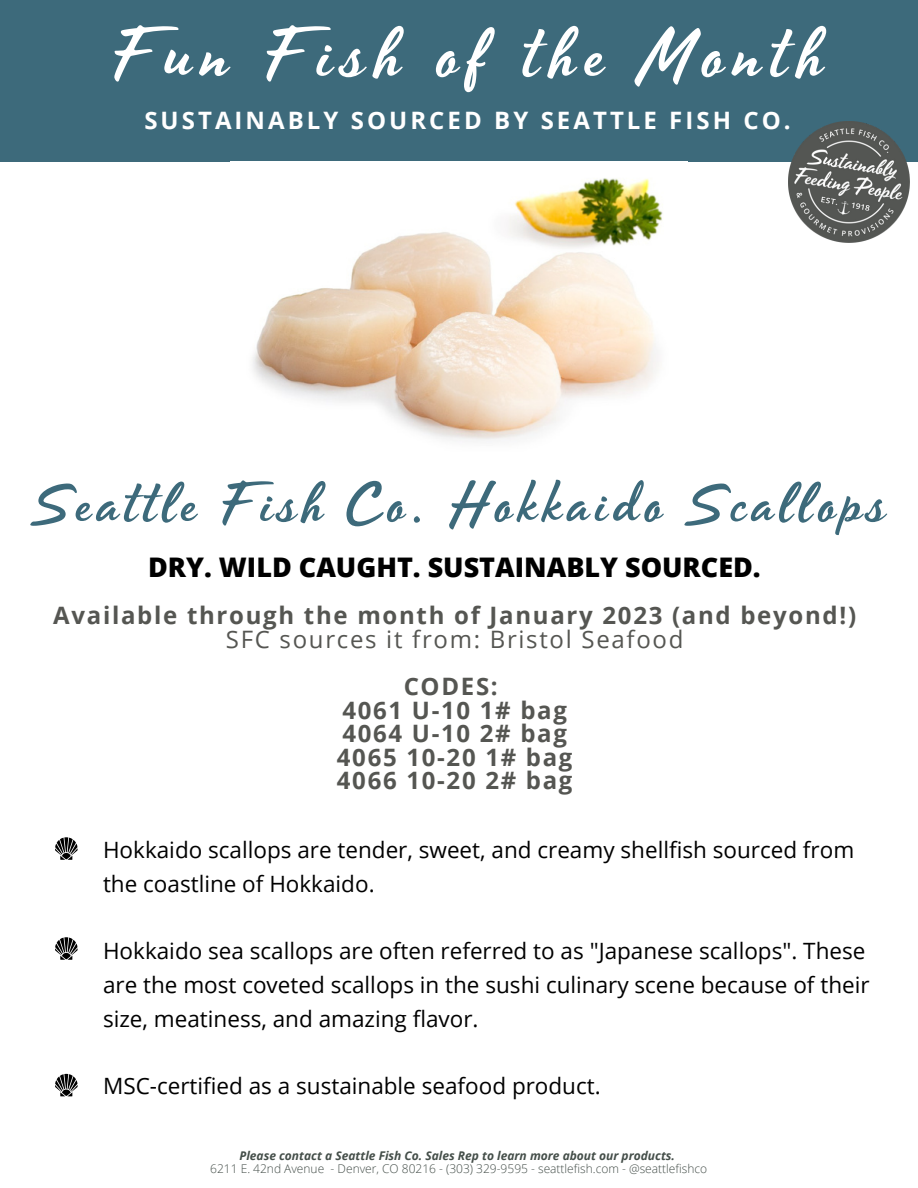
<style>
.page{position:relative;width:918px;height:1188px;background:#fff}
.page>*{position:absolute;margin:0;border:0;box-sizing:border-box;transform-origin:0 0}
.t1{font:75px "Timeout";letter-spacing:.125em;color:#fff}
.t2{font:60px "Timeout";letter-spacing:.09em;color:#3d6a7b}
.t3{font:800 27px "Open Sans";color:#000}
.t4{font:700 24px/23.7px "Open Sans";letter-spacing:.07em;color:#555652;text-align:center}
.t5{font:700 24px "Open Sans";letter-spacing:.13em;color:#fff}
.t6{font:24px "Open Sans";letter-spacing:.07em;color:#555652}
.t7{font:22.5px/33.8px "Open Sans";color:#000}
.t8{font:300 12px "Open Sans";color:#444e49}
.t9{font:italic 700 12px "Open Sans";color:#444e49}
</style>
<div class="page">
<div style="left:0;top:0;width:918px;height:161px;background:#3d6a7b"></div>
<img style="left:788px;top:121px;width:122px;height:122px">
<img style="left:252px;top:178px;width:411px;height:264px">
<svg style="left:55px;top:837px;width:23px;height:23px"></svg>
<svg style="left:55px;top:937px;width:23px;height:23px"></svg>
<svg style="left:55px;top:1074px;width:23px;height:22px"></svg>
<h1 class="t1" style="left:112px;top:7px;width:713px">Fun Fish of the Month</h1>
<p class="t5" style="left:144px;top:103px;width:648px">SUSTAINABLY SOURCED BY SEATTLE FISH CO.</p>
<h2 class="t2" style="left:32px;top:466px;width:855px">Seattle Fish Co. Hokkaido Scallops</h2>
<p class="t3" style="left:148px;top:548px;width:614px">DRY. WILD CAUGHT. SUSTAINABLY SOURCED.</p>
<p class="t4" style="left:53px;top:603px;width:804px">Available through the month of January 2023 (and beyond!)</p>
<p class="t6" style="left:226px;top:622px;width:459px">SFC sources it from: Bristol Seafood</p>
<p class="t4" style="left:337px;top:674px;width:237px">CODES:<br>4061 U-10 1# bag<br>4064 U-10 2# bag<br>4065 10-20 1# bag<br>4066 10-20 2# bag</p>
<p class="t7" style="left:103px;top:833px;width:753px">Hokkaido scallops are tender, sweet, and creamy shellfish sourced from the coastline of Hokkaido.</p>
<p class="t7" style="left:103px;top:934px;width:768px">Hokkaido sea scallops are often referred to as "Japanese scallops". These are the most coveted scallops in the sushi culinary scene because of their size, meatiness, and amazing flavor.</p>
<p class="t7" style="left:103px;top:1069px;width:499px">MSC-certified as a sustainable seafood product.</p>
<p class="t9" style="left:239px;top:1147px;width:437px">Please contact a Seattle Fish Co. Sales Rep to learn more about our products.</p>
<p class="t8" style="left:210px;top:1161px;width:498px">6211 E. 42nd Avenue - Denver, CO 80216 - (303) 329-9595 - seattlefish.com - @seattlefishco</p>
</div>
